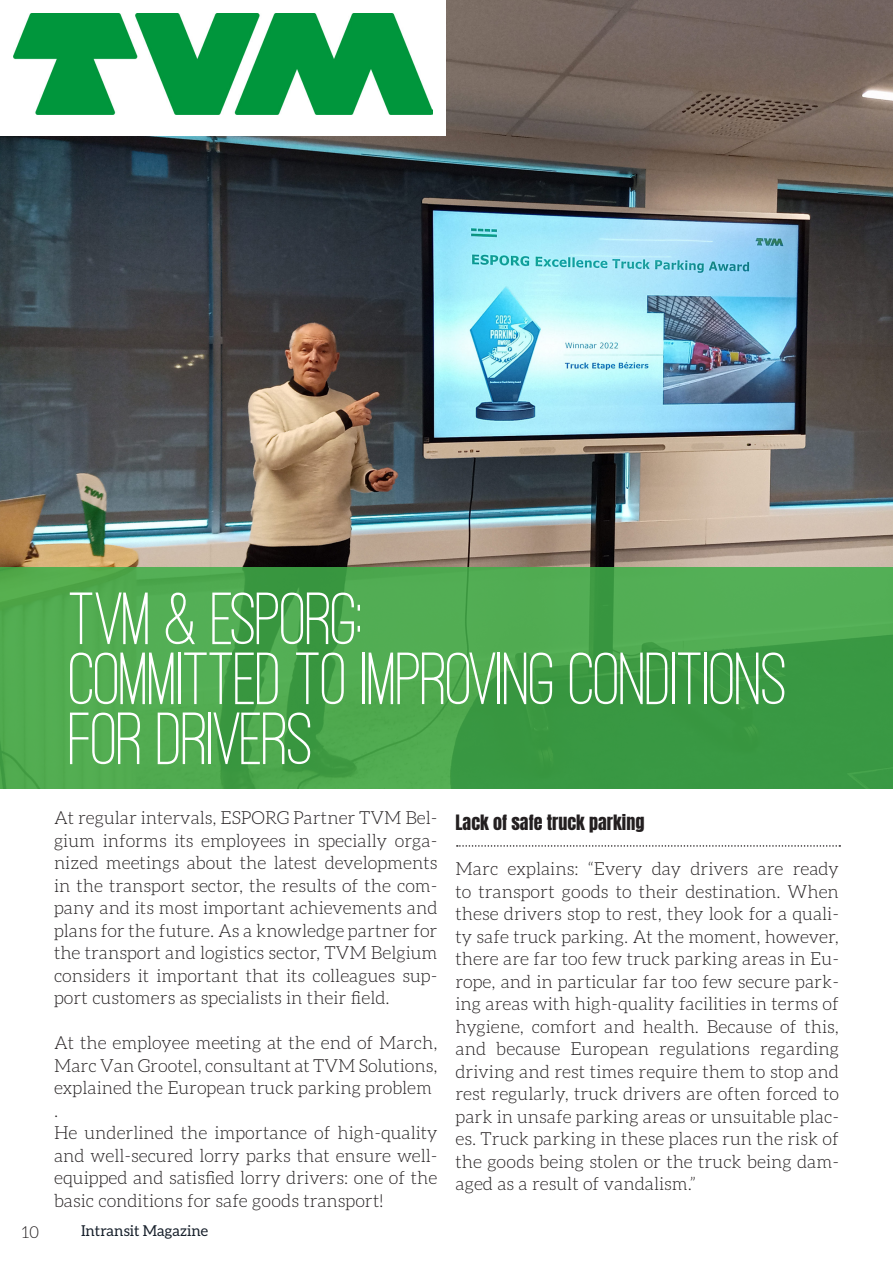
<style>
.page{position:relative;width:893px;height:1263px;background:#fff}
.page>*{position:absolute;margin:0;border:0;box-sizing:border-box;transform-origin:0 0}
.TEXT_TITLE{font:500 76.5px/60px "Ostrich Sans";letter-spacing:-.02em;color:#fff}
.t1{font:300 18px/22.5px "Aleo";color:#231f20;text-align:justify}
.t2{font:18px "Anton";color:#231f20}
.t3{font:300 16.5px "Aleo";color:#231f20}
.t4{font:15px "Aleo";color:#17202b}
</style>
<div class="page">
<img style="left:0;top:0;width:893px;height:789px">
<div style="left:0;top:0;width:446px;height:135px;background:#fff"></div>
<img style="left:14px;top:14px;width:418px;height:101px">
<svg style="left:0;top:567px;width:893px;height:221px;background:#47a44b"></svg>
<svg style="left:457px;top:845px;width:383px;height:2px"></svg>
<p class="TEXT_TITLE" style="left:69px;top:589px;width:297px">TVM &amp; ESPORG:</p>
<p class="TEXT_TITLE" style="left:69px;top:649px;width:720px">COMMITTED TO IMPROVING CONDITIONS<br>FOR DRIVERS</p>
<p class="t1" style="left:54px;top:807px;width:385px">At regular intervals, ESPORG Partner TVM Bel&shy;gium informs its employees in specially orga&shy;nized meetings about the latest developments in the transport sector, the results of the com&shy;pany and its most important achievements and plans for the future. As a knowledge partner for the transport and logistics sector, TVM Belgium considers it important that its colleagues sup&shy;port customers as specialists in their field.</p>
<p class="t1" style="left:54px;top:1032px;width:385px">At the employee meeting at the end of March, Marc Van Grootel, consultant at TVM Solutions, explained the European truck parking problem</p>
<p class="t1" style="left:54px;top:1099px;width:6px">.</p>
<p class="t1" style="left:54px;top:1122px;width:385px">He underlined the importance of high-quality and well-secured lorry parks that ensure well&shy;equipped and satisfied lorry drivers: one of the basic conditions for safe goods transport!</p>
<p class="t3" style="left:22px;top:1223px;width:19px">10</p>
<p class="t4" style="left:81px;top:1222px;width:129px">Intransit Magazine</p>
<p class="t2" style="left:455px;top:813px;width:190px">Lack of safe truck parking</p>
<p class="t1" style="left:455px;top:858px;width:385px">Marc explains: “Every day drivers are ready to transport goods to their destination. When these drivers stop to rest, they look for a quali&shy;ty safe truck parking. At the moment, however, there are far too few truck parking areas in Eu&shy;rope, and in particular far too few secure park&shy;ing areas with high-quality facilities in terms of hygiene, comfort and health. Because of this, and because European regulations regarding driving and rest times require them to stop and rest regularly, truck drivers are often forced to park in unsafe parking areas or unsuitable plac&shy;es. Truck parking in these places run the risk of the goods being stolen or the truck being dam&shy;aged as a result of vandalism.”</p>
</div>
